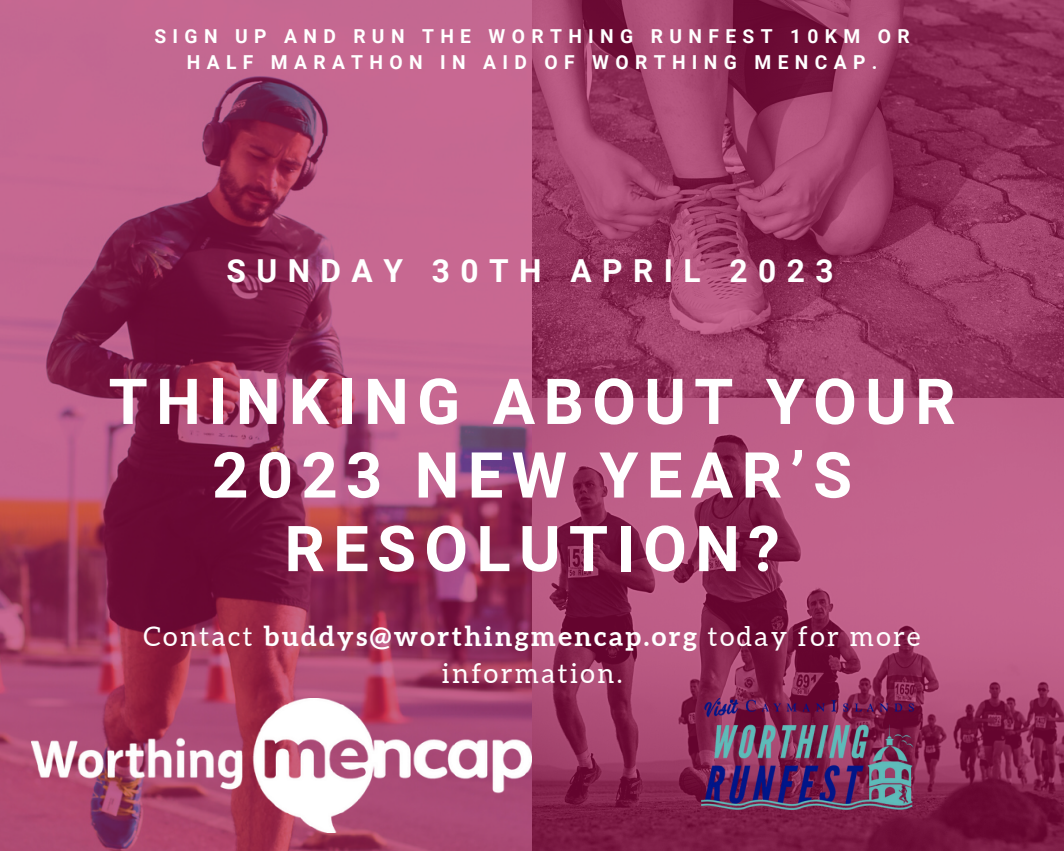
<style>
.page{position:relative;width:1064px;height:851px;background:#fff}
.page>*{position:absolute;margin:0;border:0;box-sizing:border-box;transform-origin:0 0}
.t1{font:700 63.3px/73.5px "Roboto";letter-spacing:.13em;color:#fff;text-align:center}
.t2{font:700 31.65px "Roboto";letter-spacing:.33em;color:#fff}
.t3{font:27.15px/37.3px "Aleo";letter-spacing:.09em;color:#fff;text-align:center}
.t4{font:700 19.2px/26px "Roboto";letter-spacing:.33em;color:#fff;text-align:center}
.s1{font-weight:700}
</style>
<div class="page">
<img style="left:0;top:0;width:1063px;height:850px">
<img style="left:32px;top:698px;width:499px;height:134px">
<img style="left:701px;top:698px;width:211px;height:111px">
<p class="t4" style="left:154px;top:23px;width:756px">SIGN UP AND RUN THE WORTHING RUNFEST 10KM OR<br>HALF MARATHON IN AID OF WORTHING MENCAP.</p>
<h2 class="t2" style="left:226px;top:253px;width:608px">SUNDAY 30TH APRIL 2023</h2>
<h1 class="t1" style="left:108px;top:365px;width:848px">THINKING ABOUT YOUR<br>2023 NEW YEAR’S<br>RESOLUTION?</h1>
<h3 class="t3" style="left:143px;top:617px;width:778px">Contact <span class="s1">buddys@worthingmencap.org</span> today for more information.</h3>
</div>
